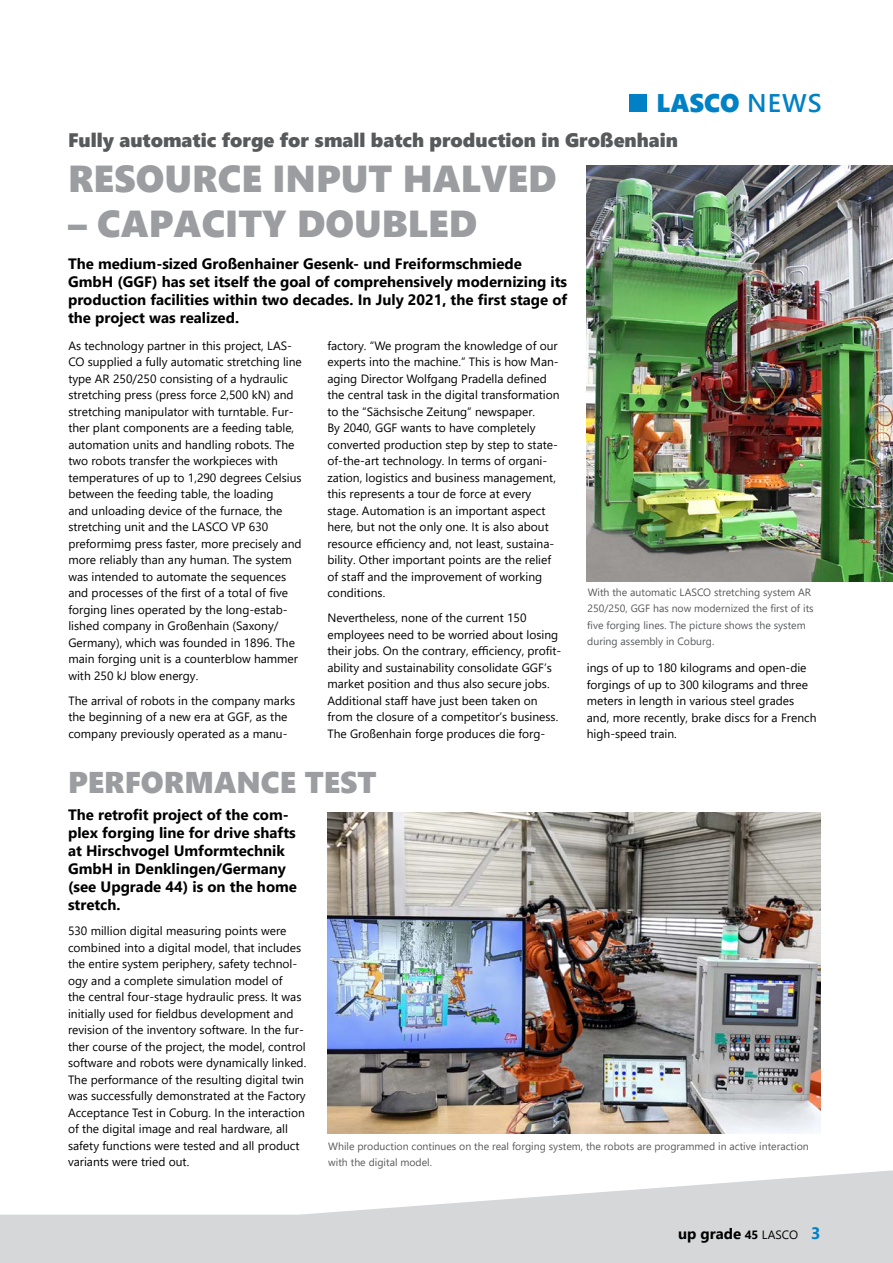
<style>
.page{position:relative;width:893px;height:1263px;background:#fff}
.page>*{position:absolute;margin:0;border:0;box-sizing:border-box;transform-origin:0 0}
.t1{font:37.5px "Segoe UI Black";color:#9b9da0}
.t2{font:30px "Segoe UI Black";color:#9b9da0}
.t3{font:25.5px "Segoe UI Black";color:#0081c6}
.t4{font:19.5px "Segoe UI Black";color:#58595b}
.t5{font:700 15px/18px "Segoe UI";color:#000}
.t6{font:12px/16.5px "Segoe UI";color:#000}
.t7{font:10.5px/16.5px "Segoe UI";color:#58595b}
.s1{font-family:"Segoe UI";font-weight:600}
.s2{font-size:12px}
.s3{font-weight:400;font-size:12px}
.s4{font-size:16.5px;color:#0081c6}
</style>
<div class="page">
<svg style="left:0;top:1170px;width:893px;height:93px;fill:#d5d7d8"></svg>
<div style="left:629px;top:94px;width:17px;height:18px;background:#0081c6"></div>
<img style="left:587px;top:166px;width:306px;height:415px">
<img style="left:327px;top:812px;width:494px;height:322px">
<h3 class="t3" style="left:657px;top:85px;width:166px">LASCO <span class="s1">NEWS</span></h3>
<h3 class="t4" style="left:68px;top:126px;width:611px">Fully automatic forge for small batch production in Großenhain</h3>
<h1 class="t1" style="left:68px;top:152px;width:490px">RESOURCE INPUT HALVED</h1>
<h1 class="t1" style="left:68px;top:197px;width:411px">– CAPACITY DOUBLED</h1>
<p class="t5" style="left:68px;top:253px;width:501px">The medium-sized Großenhainer Gesenk- und Freiformschmiede GmbH (GGF) has set itself the goal of comprehensively modernizing its production facilities within two decades. In July 2021, the first stage of the project was realized.</p>
<p class="t6" style="left:68px;top:336px;width:235px">As technology partner in this project, LAS-CO supplied a fully automatic stretching line type AR 250/250 consisting of a hydraulic stretching press (press force 2,500 kN) and stretching manipulator with turntable. Fur&shy;ther plant components are a feeding table, automation units and handling robots. The two robots transfer the workpieces with temperatures of up to 1,290 degrees Celsius between the feeding table, the loading<br>and unloading device of the furnace, the stretching unit and the LASCO VP 630 preformimg press faster, more precisely and more reliably than any human. The system was intended to automate the sequences and processes of the first of a total of five forging lines operated by the long-estab&shy;lished company in Großenhain (Saxony/ Germany), which was founded in 1896. The main forging unit is a counterblow hammer with 250 kJ blow energy.</p>
<p class="t6" style="left:68px;top:691px;width:228px">The arrival of robots in the company marks the beginning of a new era at GGF, as the company previously operated as a manu-</p>
<p class="t6" style="left:327px;top:336px;width:234px">factory. “We program the knowledge of our experts into the machine.” This is how Man&shy;aging Director Wolfgang Pradella defined the central task in the digital transformation to the “Sächsische Zeitung” newspaper.<br>By 2040, GGF wants to have completely converted production step by step to state&shy;of-the-art technology. In terms of organi&shy;zation, logistics and business management, this represents a tour de force at every stage. Automation is an important aspect here, but not the only one. It is also about resource efficiency and, not least, sustaina&shy;bility. Other important points are the relief of staff and the improvement of working conditions.</p>
<p class="t6" style="left:327px;top:608px;width:235px">Nevertheless, none of the current 150 employees need to be worried about losing their jobs. On the contrary, efficiency, profit&shy;ability and sustainability consolidate GGF’s market position and thus also secure jobs.<br>Additional staff have just been taken on from the closure of a competitor’s business.<br>The Großenhain forge produces die forg-</p>
<p class="t7" style="left:587px;top:583px;width:228px">With the automatic LASCO stretching system AR 250/250, GGF has now modernized the first of its five forging lines. The picture shows the system during assembly in Coburg.</p>
<p class="t6" style="left:587px;top:659px;width:231px">ings of up to 180 kilograms and open-die forgings of up to 300 kilograms and three meters in length in various steel grades and, more recently, brake discs for a French high-speed train.</p>
<h2 class="t2" style="left:68px;top:760px;width:310px">PERFORMANCE TEST</h2>
<p class="t5" style="left:68px;top:805px;width:230px">The retrofit project of the com&shy;plex forging line for drive shafts at Hirschvogel Umformtechnik<br>GmbH in Denklingen/Germany (see Upgrade 44) is on the home stretch.</p>
<p class="t6" style="left:68px;top:922px;width:240px">530 million digital measuring points were combined into a digital model, that includes the entire system periphery, safety technol&shy;ogy and a complete simulation model of<br>the central four-stage hydraulic press. It was initially used for fieldbus development and revision of the inventory software. In the fur&shy;ther course of the project, the model, control software and robots were dynamically linked.<br>The performance of the resulting digital twin was successfully demonstrated at the Factory Acceptance Test in Coburg. In the interaction of the digital image and real hardware, all safety functions were tested and all product variants were tried out.</p>
<p class="t7" style="left:328px;top:1136px;width:482px">While production continues on the real forging system, the robots are programmed in active interaction with the digital model.</p>
<p class="t5" style="left:678px;top:1224px;width:144px">up grade <span class="s2">45</span> <span class="s3">LASCO</span> <span class="s4">3</span></p>
</div>
